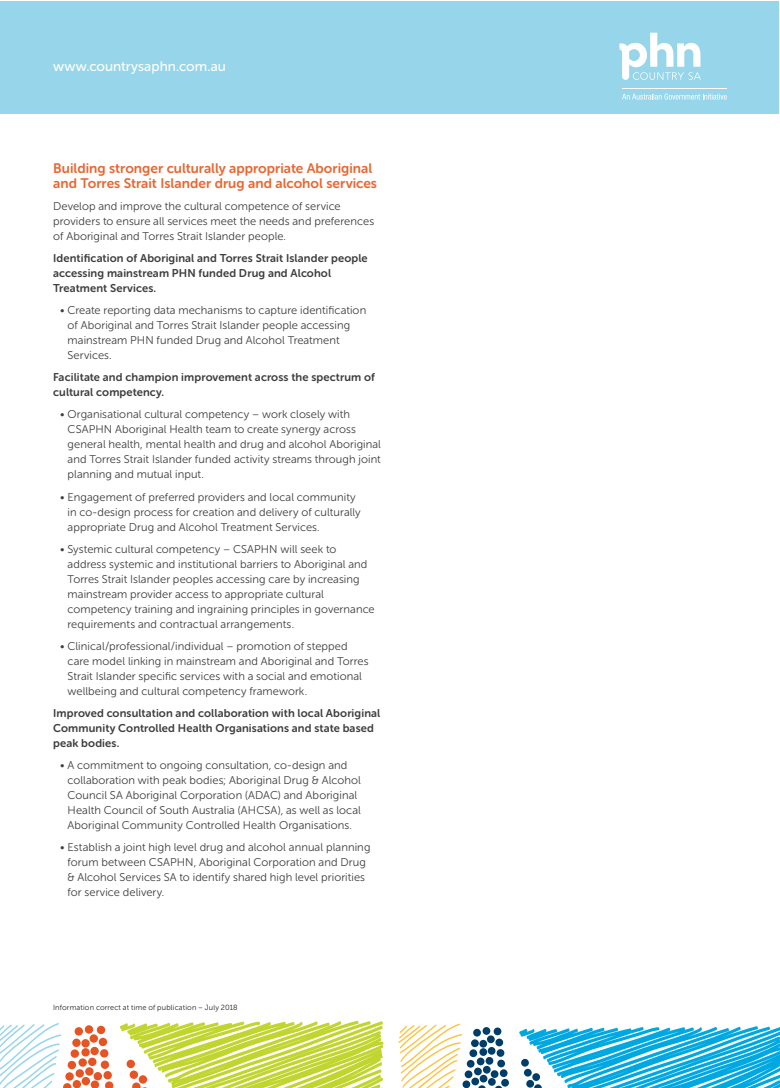
<style>
.page{position:relative;width:780px;height:1088px;background:#fff}
.page>*{position:absolute;margin:0;border:0;box-sizing:border-box;transform-origin:0 0}
.t1{font:13.75px/15px "Museo Sans Rounded 700";letter-spacing:.005em;color:#e96631}
.t2{font:13.75px "Museo Sans Rounded 500";letter-spacing:.005em;color:#fff}
.t3{font:11.25px/15px "Museo Sans Rounded 300";letter-spacing:.01em;color:#3e3e3f}
.t4{font:11.25px/15px "Museo Sans Rounded 700";letter-spacing:.01em;color:#3e3e3f}
.t5{font:7.5px "Museo Sans Rounded 300";letter-spacing:.02em;color:#231f20}
</style>
<div class="page">
<div style="left:0;top:1px;width:778px;height:112px;background:#97d5ea"></div>
<svg style="left:398px;top:1023px;width:382px;height:65px"></svg>
<svg style="left:0;top:1020px;width:384px;height:68px"></svg>
<svg style="left:619px;top:33px;width:81px;height:47px"></svg>
<svg style="left:622px;top:94px;width:104px;height:6px"></svg>
<hr style="left:622px;top:88px;width:104px;height:1px;background:#fff">
<p class="t2" style="left:53px;top:59px;width:174px">www.countrysaphn.com.au</p>
<p class="t1" style="left:53px;top:161px;width:325px">Building stronger culturally appropriate Aboriginal and Torres Strait Islander drug and alcohol services</p>
<p class="t3" style="left:53px;top:199px;width:322px">Develop and improve the cultural competence of service providers to ensure all services meet the needs and preferences of Aboriginal and Torres Strait Islander people.</p>
<p class="t4" style="left:53px;top:251px;width:316px">Identification of Aboriginal and Torres Strait Islander people accessing mainstream PHN funded Drug and Alcohol<br>Treatment Services.</p>
<p class="t3" style="left:68px;top:303px;width:300px;text-indent:-7px">• Create reporting data mechanisms to capture identification of Aboriginal and Torres Strait Islander people accessing mainstream PHN funded Drug and Alcohol Treatment Services.</p>
<p class="t4" style="left:53px;top:370px;width:323px">Facilitate and champion improvement across the spectrum of cultural competency.</p>
<p class="t3" style="left:68px;top:407px;width:315px;text-indent:-7px">• Organisational cultural competency – work closely with CSAPHN Aboriginal Health team to create synergy across general health, mental health and drug and alcohol Aboriginal and Torres Strait Islander funded activity streams through joint planning and mutual input.</p>
<p class="t3" style="left:68px;top:489px;width:295px;text-indent:-7px">• Engagement of preferred providers and local community in co-design process for creation and delivery of culturally appropriate Drug and Alcohol Treatment Services.</p>
<p class="t3" style="left:68px;top:541px;width:309px;text-indent:-7px">• Systemic cultural competency – CSAPHN will seek to address systemic and institutional barriers to Aboriginal and Torres Strait Islander peoples accessing care by increasing mainstream provider access to appropriate cultural competency training and ingraining principles in governance requirements and contractual arrangements.</p>
<p class="t3" style="left:68px;top:638px;width:302px;text-indent:-7px">• Clinical/professional/individual – promotion of stepped care model linking in mainstream and Aboriginal and Torres Strait Islander specific services with a social and emotional wellbeing and cultural competency framework.</p>
<p class="t4" style="left:53px;top:705px;width:329px">Improved consultation and collaboration with local Aboriginal<br>Community Controlled Health Organisations and state based peak bodies.</p>
<p class="t3" style="left:68px;top:757px;width:295px;text-indent:-7px">• A commitment to ongoing consultation, co-design and collaboration with peak bodies; Aboriginal Drug &amp; Alcohol Council SA Aboriginal Corporation (ADAC) and Aboriginal Health Council of South Australia (AHCSA), as well as local Aboriginal Community Controlled Health Organisations.</p>
<p class="t3" style="left:68px;top:840px;width:304px;text-indent:-7px">• Establish a joint high level drug and alcohol annual planning forum between CSAPHN, Aboriginal Corporation and Drug &amp; Alcohol Services SA to identify shared high level priorities for service delivery.</p>
<p class="t5" style="left:53px;top:1003px;width:186px">Information correct at time of publication – July 2018</p>
</div>
